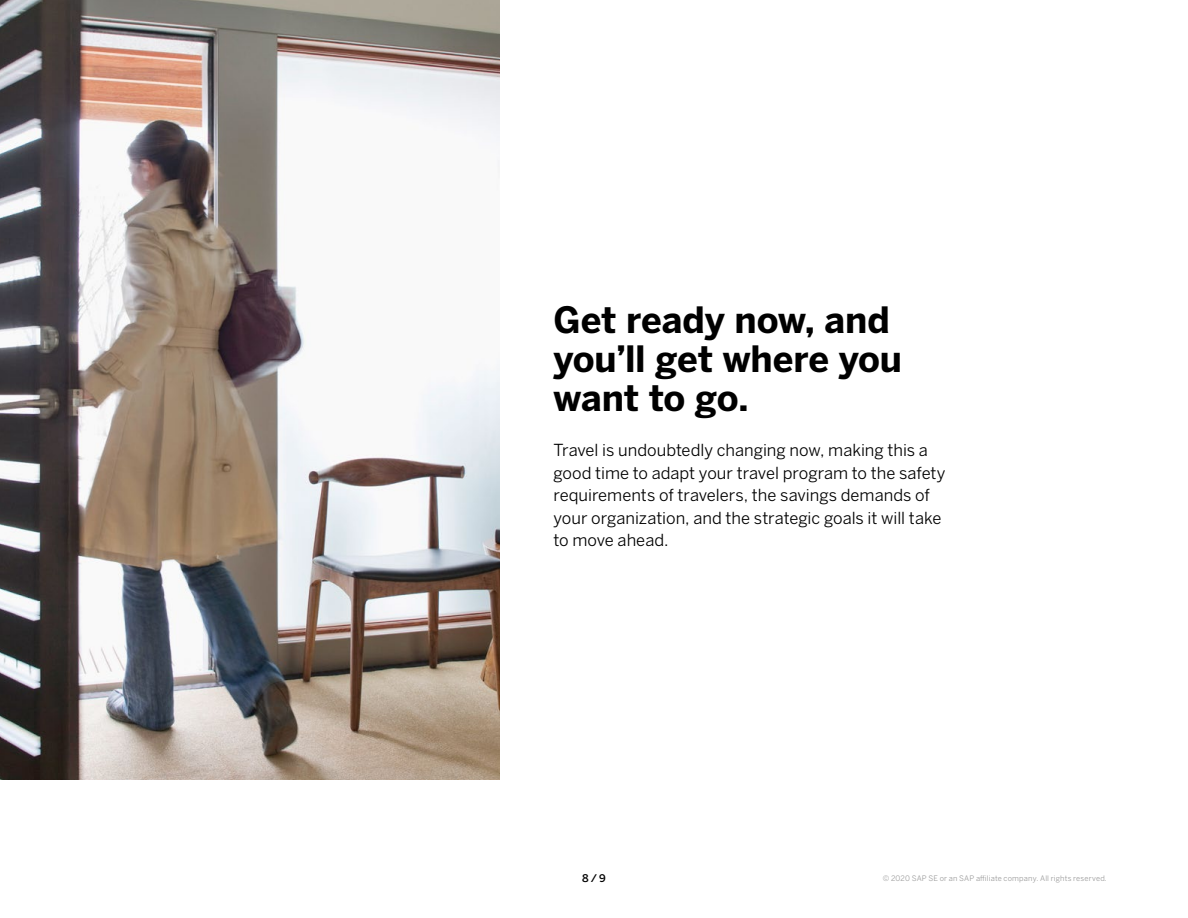
<style>
.page{position:relative;width:1188px;height:918px;background:#fff}
.page>*{position:absolute;margin:0;border:0;box-sizing:border-box;transform-origin:0 0}
.t1{font:700 36px/39px "Benton Sans";letter-spacing:-.005em;color:#000}
.t2{font:16.5px/22.5px "Benton Sans";color:#000}
.t3{font:500 10.5px "Benton Sans";color:#000}
.t4{font:7.5px "Benton Sans";letter-spacing:.025em;color:#999}
</style>
<div class="page">
<img style="left:0;top:0;width:500px;height:779px">
<h1 class="t1" style="left:554px;top:301px;width:350px">Get ready now, and you’ll get where you want to go.</h1>
<p class="t2" style="left:554px;top:439px;width:394px">Travel is undoubtedly changing now, making this a good time to adapt your travel program to the safety requirements of travelers, the savings demands of your organization, and the strategic goals it will take to move ahead.</p>
<p class="t3" style="left:582px;top:871px;width:25px">8 / 9</p>
<p class="t4" style="left:883px;top:874px;width:226px">© 2020 SAP SE or an SAP affiliate company. All rights reserved.</p>
</div>
